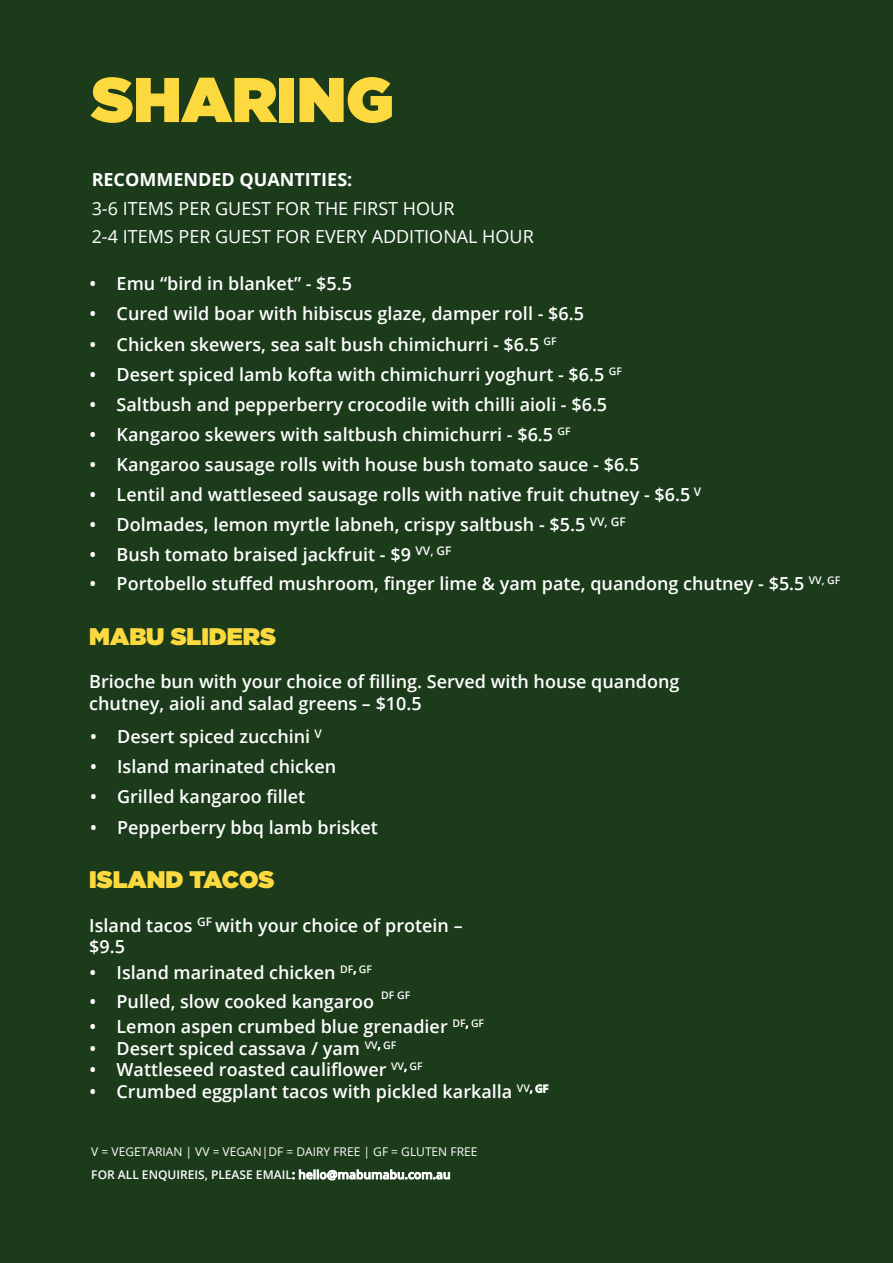
<style>
.page{position:relative;width:893px;height:1263px;background:#1b3b1b}
.page>*{position:absolute;margin:0;border:0;box-sizing:border-box;transform-origin:0 0}
.t1{font:900 63px "Gotham";color:#fcda3f}
.t2{font:900 24px "Gotham";color:#fcda3f}
.t3{font:600 18px/21.6px "Open Sans";color:#fff}
.t4{font:18px/28.5px "Open Sans";color:#fff}
.t5{font:700 18px "Open Sans";color:#fff}
.t6{font:600 12px "Open Sans";color:#fff}
.t7{font:12px "Open Sans";color:#fff}
.t8{font:600 10.5px "Open Sans";color:#fff}
</style>
<div class="page">
<h1 class="t1" style="left:92px;top:55px;width:303px">SHARING</h1>
<p class="t5" style="left:92px;top:167px;width:262px">RECOMMENDED QUANTITIES:</p>
<p class="t4" style="left:92px;top:194px;width:444px">3-6 ITEMS PER GUEST FOR THE FIRST HOUR<br>2-4 ITEMS PER GUEST FOR EVERY ADDITIONAL HOUR</p>
<p class="t3" style="left:90px;top:273px;width:264px">• Emu “bird in blanket” - $5.5</p>
<p class="t3" style="left:90px;top:303px;width:496px">• Cured wild boar with hibiscus glaze, damper roll - $6.5</p>
<p class="t3" style="left:90px;top:333px;width:469px">• Chicken skewers, sea salt bush chimichurri - $6.5 <sup>GF</sup></p>
<p class="t3" style="left:90px;top:363px;width:534px">• Desert spiced lamb kofta with chimichurri yoghurt - $6.5 <sup>GF</sup></p>
<p class="t3" style="left:90px;top:393px;width:519px">• Saltbush and pepperberry crocodile with chilli aioli - $6.5</p>
<p class="t3" style="left:90px;top:423px;width:482px">• Kangaroo skewers with saltbush chimichurri - $6.5 <sup>GF</sup></p>
<p class="t3" style="left:90px;top:453px;width:551px">• Kangaroo sausage rolls with house bush tomato sauce - $6.5</p>
<p class="t3" style="left:90px;top:484px;width:613px">• Lentil and wattleseed sausage rolls with native fruit chutney - $6.5 <sup>V</sup></p>
<p class="t3" style="left:90px;top:513px;width:538px">• Dolmades, lemon myrtle labneh, crispy saltbush - $5.5 <sup>VV,</sup> <sup>GF</sup></p>
<p class="t3" style="left:90px;top:543px;width:363px">• Bush tomato braised jackfruit - $9 <sup>VV,</sup> <sup>GF</sup></p>
<p class="t3" style="left:90px;top:573px;width:752px">• Portobello stuffed mushroom, finger lime &amp; yam pate, quandong chutney - $5.5 <sup>VV,</sup> <sup>GF</sup></p>
<h2 class="t2" style="left:89px;top:619px;width:188px">MABU SLIDERS</h2>
<p class="t3" style="left:89px;top:670px;width:592px">Brioche bun with your choice of filling. Served with house quandong chutney, aioli and salad greens – $10.5</p>
<p class="t3" style="left:90px;top:725px;width:233px">• Desert spiced zucchini <sup>V</sup></p>
<p class="t3" style="left:90px;top:756px;width:248px">• Island marinated chicken</p>
<p class="t3" style="left:90px;top:786px;width:217px">• Grilled kangaroo fillet</p>
<p class="t3" style="left:90px;top:816px;width:289px">• Pepperberry bbq lamb brisket</p>
<h2 class="t2" style="left:89px;top:863px;width:187px">ISLAND TACOS</h2>
<p class="t3" style="left:89px;top:914px;width:375px">Island tacos <sup>GF</sup> with your choice of protein – $9.5</p>
<p class="t3" style="left:90px;top:961px;width:284px">• Island marinated chicken <sup>DF,</sup> <sup>GF</sup></p>
<p class="t3" style="left:90px;top:990px;width:286px">• Pulled, slow cooked kangaroo</p>
<p class="t8" style="left:381px;top:988px;width:31px">DF GF</p>
<p class="t3" style="left:90px;top:1015px;width:396px">• Lemon aspen crumbed blue grenadier <sup>DF,</sup> <sup>GF</sup></p>
<p class="t3" style="left:90px;top:1037px;width:308px">• Desert spiced cassava / yam <sup>VV,</sup> <sup>GF</sup></p>
<p class="t3" style="left:90px;top:1059px;width:335px">• Wattleseed roasted cauliflower <sup>VV,</sup> <sup>GF</sup></p>
<p class="t3" style="left:90px;top:1080px;width:460px">• Crumbed eggplant tacos with pickled karkalla <sup>VV,</sup> <sup>GF</sup></p>
<p class="t7" style="left:91px;top:1143px;width:388px">V = VEGETARIAN | VV = VEGAN|DF = DAIRY FREE | GF = GLUTEN FREE</p>
<p class="t6" style="left:91px;top:1166px;width:361px">FOR ALL ENQUIREIS, PLEASE EMAIL: hello@mabumabu.com.au</p>
</div>
